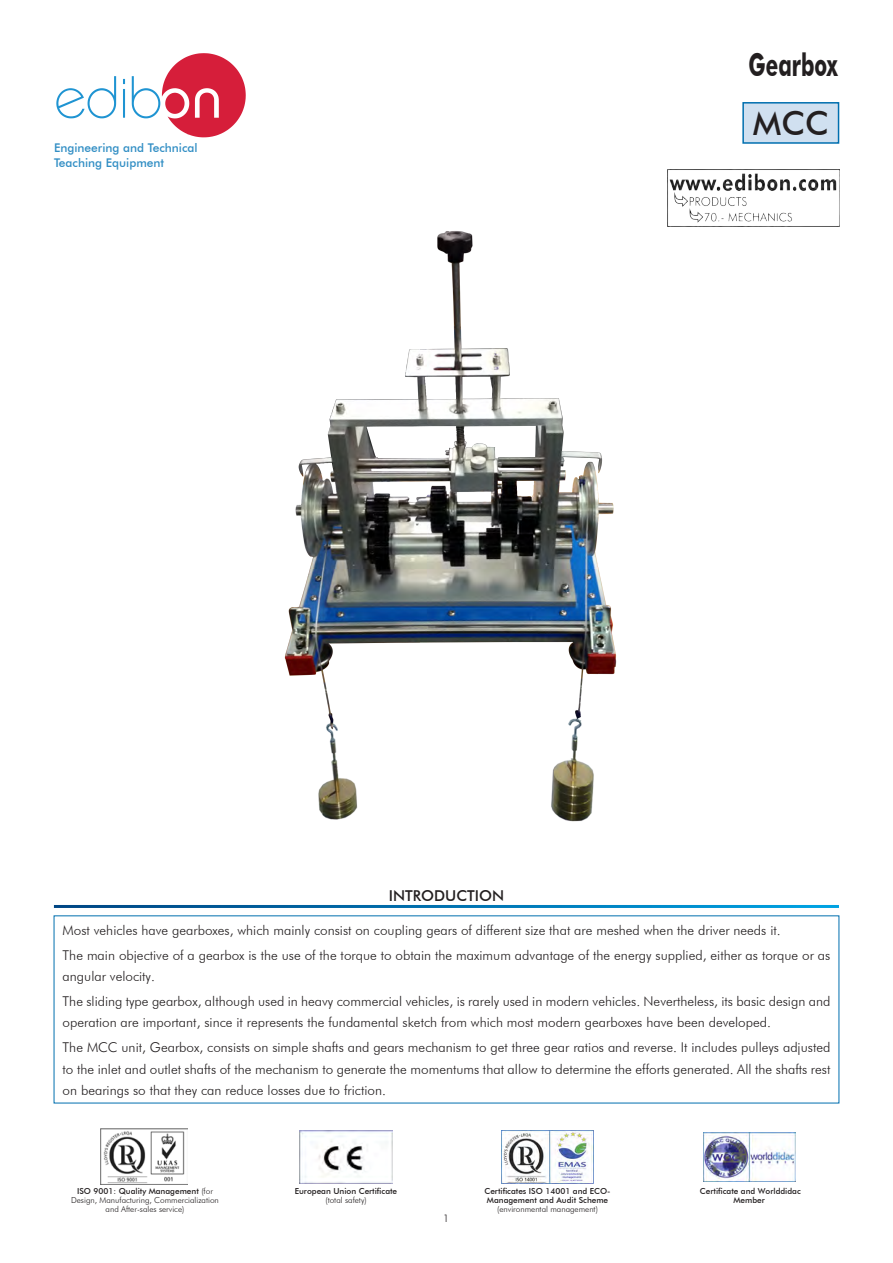
<style>
.page{position:relative;width:893px;height:1263px;background:#fff}
.page>*{position:absolute;margin:0;border:0;box-sizing:border-box;transform-origin:0 0}
.t1{font:500 33px "Futura BT";color:#231f20}
.t2{font:700 31.5px "Futura BT";color:#231f20;scale:.65 1}
.FILETE{font:500 15px "Futura BT";color:#231f20}
.t3{font:300 13.5px/21px "Futura BT";color:#231f20}
.t4{font:500 12px/14.4px "Futura BT";color:#318ec4}
.t5{font:300 10.5px "Futura BT";color:#231f20}
.t6{font:300 8.25px/9px "Futura BT";color:#231f20;text-align:center}
.t7{font:500 8.25px/9px "Futura BT";color:#231f20}
.s1{font-weight:500}
</style>
<div class="page">
<img style="left:703px;top:1132px;width:92px;height:49px">
<img style="left:501px;top:1130px;width:93px;height:53px">
<img style="left:300px;top:1130px;width:92px;height:53px">
<img style="left:101px;top:1129px;width:86px;height:55px">
<svg style="left:56px;top:76px;width:60px;height:42px"></svg>
<svg style="left:123px;top:79px;width:2px;height:39px"></svg>
<svg style="left:132px;top:53px;width:114px;height:84px"></svg>
<img style="left:667px;top:169px;width:172px;height:57px">
<div style="left:743px;top:103px;width:95px;height:40px;background:#d0e0f0"></div>
<div style="left:742px;top:102px;width:97px;height:42px;border:2px solid #006faf"></div>
<img style="left:284px;top:231px;width:333px;height:591px">
<p class="t4" style="left:54px;top:141px;width:145px">Engineering and Technical<br>Teaching Equipment</p>
<p class="t2" style="left:749px;top:46px;width:139px">Gearbox</p>
<p class="t1" style="left:753px;top:104px;width:77px">MCC</p>
<p class="FILETE" style="left:389px;top:886px;width:117px">INTRODUCTION</p>
<p class="t3" style="left:63px;top:919px;width:719px">Most vehicles have gearboxes, which mainly consist on coupling gears of different size that are meshed when the driver needs it.</p>
<p class="t3" style="left:63px;top:944px;width:769px">The main objective of a gearbox is the use of the torque to obtain the maximum advantage of the energy supplied, either as torque or as angular velocity.</p>
<p class="t3" style="left:63px;top:991px;width:769px">The sliding type gearbox, although used in heavy commercial vehicles, is rarely used in modern vehicles. Nevertheless, its basic design and operation are important, since it represents the fundamental sketch from which most modern gearboxes have been developed.</p>
<p class="t3" style="left:63px;top:1037px;width:769px;text-align:justify">The MCC unit, Gearbox, consists on simple shafts and gears mechanism to get three gear ratios and reverse. It includes pulleys adjusted to the inlet and outlet shafts of the mechanism to generate the momentums that allow to determine the efforts generated. All the shafts rest on bearings so that they can reduce losses due to friction.</p>
<p class="t6" style="left:71px;top:1186px;width:149px"><span class="s1">ISO 9001: Quality Management</span> (for<br>Design, Manufacturing, Commercialization and After-sales service)</p>
<p class="t7" style="left:295px;top:1186px;width:104px">European Union Certificate</p>
<p class="t6" style="left:325px;top:1195px;width:43px">(total safety)</p>
<p class="t7" style="left:484px;top:1186px;width:128px">Certificates ISO 14001 and ECO-<br>Management and Audit Scheme</p>
<p class="t6" style="left:497px;top:1204px;width:102px">(environmental management)</p>
<p class="t5" style="left:443px;top:1211px;width:8px">1</p>
<p class="t7" style="left:700px;top:1186px;width:102px;text-align:center">Certificate and Worlddidac<br>Member</p>
</div>
